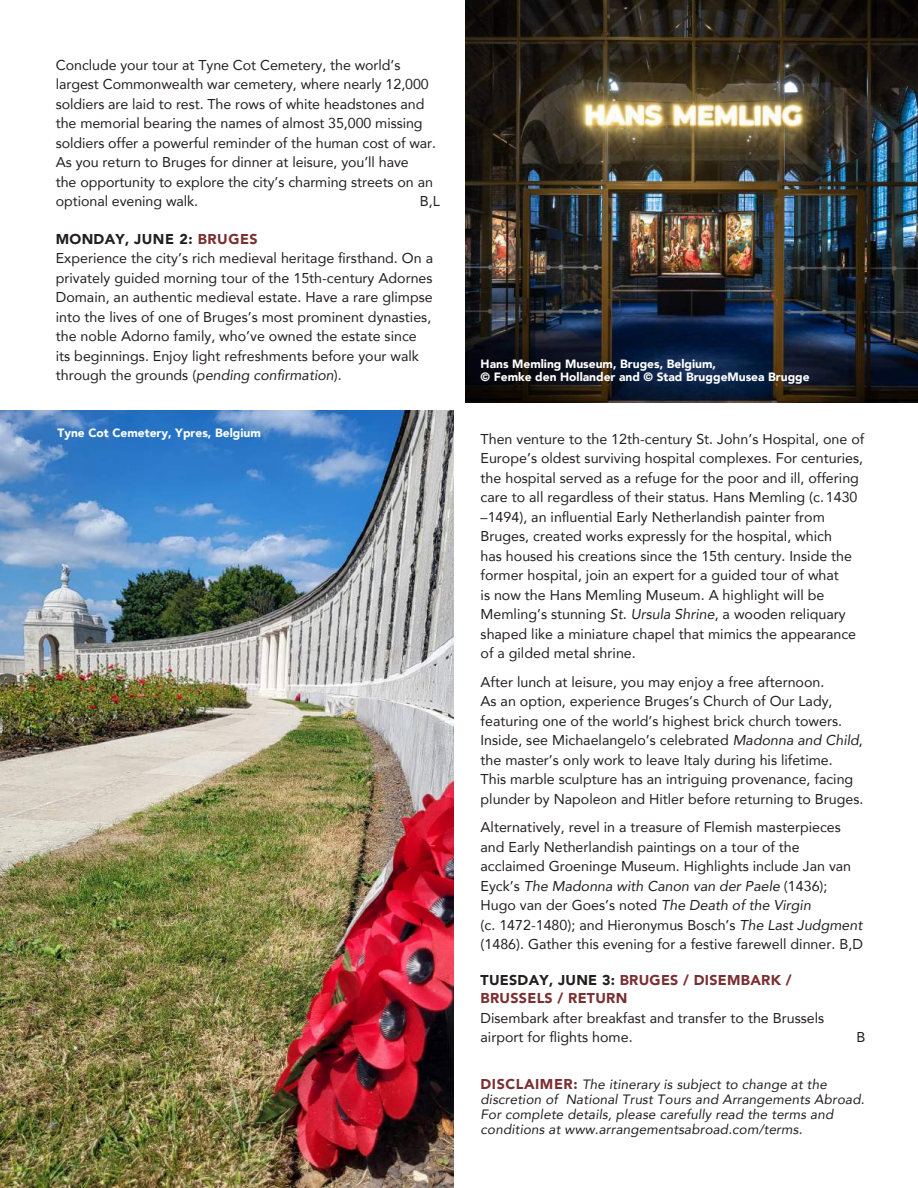
<style>
.page{position:relative;width:918px;height:1188px;background:#fff}
.page>*{position:absolute;margin:0;border:0;box-sizing:border-box;transform-origin:0 0}
.t1{font:14.25px/19.5px "Avenir";color:#221f1f}
.t2{font:900 14.25px/18.8px "Avenir";letter-spacing:.02em;color:#7b2f32}
.t3{font:italic 13.5px/15px "Avenir";letter-spacing:.01em;color:#221f1f}
.t4{font:900 12px/13.5px "Avenir";color:#fff}
.s1{font-weight:900}
.s2{font-weight:900;color:#7b2f32}
.s3{font-style:italic}
.s4{color:#221f1f}
.s5{font-weight:900;font-style:normal;font-size:14.25px;color:#7b2f32}
</style>
<div class="page">
<img style="left:0;top:411px;width:454px;height:777px">
<img style="left:465px;top:0;width:453px;height:402px">
<img style="left:0;top:816px;width:1px;height:372px">
<p class="t1" style="left:56px;top:55px;width:382px">Conclude your tour at Tyne Cot Cemetery, the world’s largest Commonwealth war cemetery, where nearly 12,000 soldiers are laid to rest. The rows of white headstones and the memorial bearing the names of almost 35,000 missing soldiers offer a powerful reminder of the human cost of war.<br>As you return to Bruges for dinner at leisure, you’ll have<br>the opportunity to explore the city’s charming streets on an optional evening walk.</p>
<p class="t1" style="left:420px;top:191px;width:21px">B,L</p>
<p class="t1" style="left:56px;top:229px;width:379px"><span class="s1">MONDAY, JUNE 2:</span> <span class="s2">BRUGES<br></span>Experience the city’s rich medieval heritage firsthand. On a privately guided morning tour of the 15th-century Adornes Domain, an authentic medieval estate. Have a rare glimpse into the lives of one of Bruges’s most prominent dynasties, the noble Adorno family, who’ve owned the estate since its beginnings. Enjoy light refreshments before your walk through the grounds (<span class="s3">pending confirmation</span>).</p>
<p class="t4" style="left:58px;top:427px;width:205px">Tyne Cot Cemetery, Ypres, Belgium</p>
<p class="t4" style="left:481px;top:358px;width:331px">Hans Memling Museum, Bruges, Belgium,<br>© Femke den Hollander and © Stad BruggeMusea Brugge</p>
<p class="t1" style="left:481px;top:429px;width:385px">Then venture to the 12th-century St. John’s Hospital, one of Europe’s oldest surviving hospital complexes. For centuries, the hospital served as a refuge for the poor and ill, offering care to all regardless of their status. Hans Memling (c.1430 –1494), an influential Early Netherlandish painter from Bruges, created works expressly for the hospital, which<br>has housed his creations since the 15th century. Inside the former hospital, join an expert for a guided tour of what<br>is now the Hans Memling Museum. A highlight will be Memling’s stunning <span class="s3">St. Ursula Shrine</span>, a wooden reliquary shaped like a miniature chapel that mimics the appearance of a gilded metal shrine.</p>
<p class="t1" style="left:481px;top:673px;width:384px">After lunch at leisure, you may enjoy a free afternoon.<br>As an option, experience Bruges’s Church of Our Lady, featuring one of the world’s highest brick church towers.<br>Inside, see Michaelangelo’s celebrated <span class="s3">Madonna and Child</span>, the master’s only work to leave Italy during his lifetime.<br>This marble sculpture has an intriguing provenance, facing plunder by Napoleon and Hitler before returning to Bruges.</p>
<p class="t1" style="left:481px;top:819px;width:384px">Alternatively, revel in a treasure of Flemish masterpieces and Early Netherlandish paintings on a tour of the acclaimed Groeninge Museum. Highlights include Jan van Eyck’s <span class="s3">The Madonna with Canon van der Paele</span> (1436); Hugo van der Goes’s noted <span class="s3">The Death of the Virgin<br></span>(c. 1472-1480); and Hieronymus Bosch’s <span class="s3">The Last Judgment </span>(1486). Gather this evening for a festive farewell dinner. B,D</p>
<p class="t2" style="left:481px;top:971px;width:313px"><span class="s4">TUESDAY, JUNE 3:</span> BRUGES / DISEMBARK /<br>BRUSSELS / RETURN</p>
<p class="t1" style="left:481px;top:1009px;width:345px">Disembark after breakfast and transfer to the Brussels airport for flights home.</p>
<p class="t1" style="left:857px;top:1027px;width:10px">B</p>
<p class="t3" style="left:481px;top:1077px;width:385px"><span class="s5">DISCLAIMER:</span> The itinerary is subject to change at the discretion of National Trust Tours and Arrangements Abroad.<br>For complete details, please carefully read the terms and conditions at www.arrangementsabroad.com/terms.</p>
</div>
